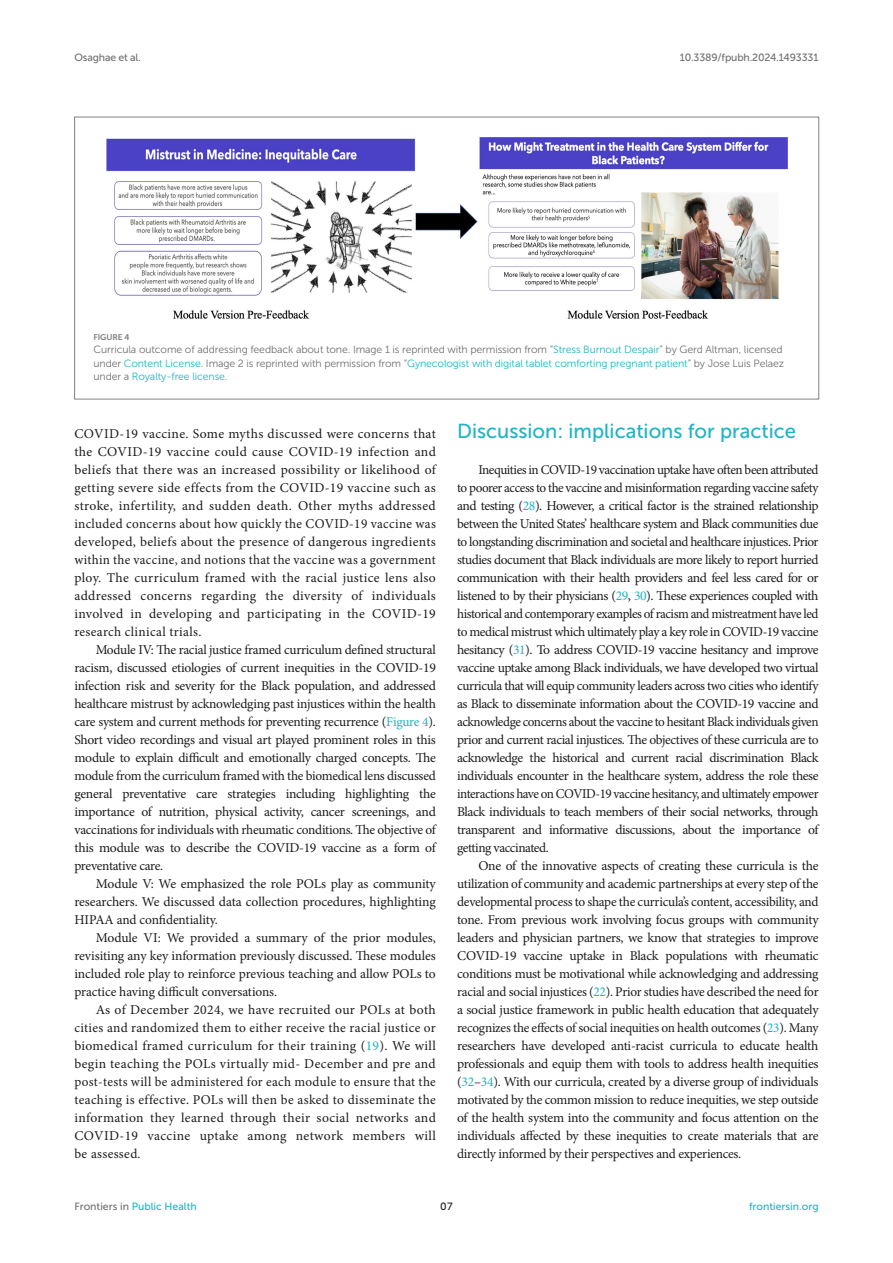
<style>
.page{position:relative;width:893px;height:1263px;background:#fff}
.page>*{position:absolute;margin:0;border:0;box-sizing:border-box;transform-origin:0 0}
.HEAD_1{font:20.25px "Museo Sans 500";color:#1db5c3}
.TEXT{font:13.5px/18px "Minion Pro";letter-spacing:-.01em;color:#1b1c1b;text-align:justify}
.FIG_LEG{font:10.5px/13.5px "Museo Sans 300";letter-spacing:-.01em;color:#706f70}
.t1{font:10.5px "Museo Sans 500";letter-spacing:-.015em;color:#706f70}
.t2{font:10.5px "Museo Sans 500";color:#1db5c3}
.t3{font:10.5px "Museo Sans 500";color:#1b1c1b}
.FIG_HD{font:8.25px "Museo Sans 700";letter-spacing:-.01em;color:#7e7f7f}
.s1{color:#1db5c3}
.s2{color:#706f70}
</style>
<div class="page">
<img style="left:106px;top:137px;width:682px;height:182px">
<p class="t1" style="left:74px;top:51px;width:68px">Osaghae et al.</p>
<p class="t1" style="left:680px;top:51px;width:140px">10.3389/fpubh.2024.1493331</p>
<p class="FIG_HD" style="left:94px;top:332px;width:37px">FIGURE 4</p>
<p class="FIG_LEG" style="left:94px;top:343px;width:692px">Curricula outcome of addressing feedback about tone. Image 1 is reprinted with permission from “<span class="s1">Stress Burnout Despair</span>” by Gerd Altman, licensed under <span class="s1">Content License</span>. Image 2 is reprinted with permission from “<span class="s1">Gynecologist with digital tablet comforting pregnant patient</span>” by Jose Luis Pelaez under a <span class="s1">Royalty-free license</span>.</p>
<p class="TEXT" style="left:74px;top:425px;width:363px">COVID-19 vaccine. Some myths discussed were concerns that the COVID-19 vaccine could cause COVID-19 infection and beliefs that there was an increased possibility or likelihood of getting severe side effects from the COVID-19 vaccine such as stroke, infertility, and sudden death. Other myths addressed included concerns about how quickly the COVID-19 vaccine was developed, beliefs about the presence of dangerous ingredients within the vaccine, and notions that the vaccine was a government ploy. The curriculum framed with the racial justice lens also addressed concerns regarding the diversity of individuals involved in developing and participating in the COVID-19 research clinical trials.</p>
<p class="TEXT" style="left:74px;top:641px;width:363px;text-indent:21px">Module IV: The racial justice framed curriculum defined structural racism, discussed etiologies of current inequities in the COVID-19 infection risk and severity for the Black population, and addressed healthcare mistrust by acknowledging past injustices within the health care system and current methods for preventing recurrence (<span class="s1">Figure 4</span>).<br>Short video recordings and visual art played prominent roles in this module to explain difficult and emotionally charged concepts. The module from the curriculum framed with the biomedical lens discussed general preventative care strategies including highlighting the importance of nutrition, physical activity, cancer screenings, and vaccinations for individuals with rheumatic conditions. The objective of this module was to describe the COVID-19 vaccine as a form of preventative care.</p>
<p class="TEXT" style="left:74px;top:875px;width:363px;text-indent:21px">Module V: We emphasized the role POLs play as community researchers. We discussed data collection procedures, highlighting HIPAA and confidentiality.</p>
<p class="TEXT" style="left:74px;top:929px;width:363px;text-indent:21px">Module VI: We provided a summary of the prior modules, revisiting any key information previously discussed. These modules included role play to reinforce previous teaching and allow POLs to practice having difficult conversations.</p>
<p class="TEXT" style="left:74px;top:1001px;width:363px;text-indent:21px">As of December 2024, we have recruited our POLs at both cities and randomized them to either receive the racial justice or biomedical framed curriculum for their training (<span class="s1">19</span>). We will begin teaching the POLs virtually mid- December and pre and post-tests will be administered for each module to ensure that the teaching is effective. POLs will then be asked to disseminate the information they learned through their social networks and COVID-19 vaccine uptake among network members will be assessed.</p>
<p class="HEAD_1" style="left:457px;top:420px;width:341px">Discussion: implications for practice</p>
<p class="TEXT" style="left:457px;top:461px;width:363px;text-indent:21px">Inequities in COVID-19 vaccination uptake have often been attributed to poorer access to the vaccine and misinformation regarding vaccine safety and testing (<span class="s1">28</span>). However, a critical factor is the strained relationship between the United States’ healthcare system and Black communities due to longstanding discrimination and societal and healthcare injustices. Prior studies document that Black individuals are more likely to report hurried communication with their health providers and feel less cared for or listened to by their physicians (<span class="s1">29</span>, <span class="s1">30</span>). These experiences coupled with historical and contemporary examples of racism and mistreatment have led to medical mistrust which ultimately play a key role in COVID-19 vaccine hesitancy (<span class="s1">31</span>). To address COVID-19 vaccine hesitancy and improve vaccine uptake among Black individuals, we have developed two virtual curricula that will equip community leaders across two cities who identify as Black to disseminate information about the COVID-19 vaccine and acknowledge concerns about the vaccine to hesitant Black individuals given prior and current racial injustices. The objectives of these curricula are to acknowledge the historical and current racial discrimination Black individuals encounter in the healthcare system, address the role these interactions have on COVID-19 vaccine hesitancy, and ultimately empower Black individuals to teach members of their social networks, through transparent and informative discussions, about the importance of getting vaccinated.</p>
<p class="TEXT" style="left:457px;top:857px;width:363px;text-indent:21px">One of the innovative aspects of creating these curricula is the utilization of community and academic partnerships at every step of the developmental process to shape the curricula’s content, accessibility, and tone. From previous work involving focus groups with community leaders and physician partners, we know that strategies to improve COVID-19 vaccine uptake in Black populations with rheumatic conditions must be motivational while acknowledging and addressing racial and social injustices (<span class="s1">22</span>). Prior studies have described the need for a social justice framework in public health education that adequately recognizes the effects of social inequities on health outcomes (<span class="s1">23</span>). Many researchers have developed anti-racist curricula to educate health professionals and equip them with tools to address health inequities (<span class="s1">32</span>–<span class="s1">34</span>). With our curricula, created by a diverse group of individuals motivated by the common mission to reduce inequities, we step outside of the health system into the community and focus attention on the individuals affected by these inequities to create materials that are directly informed by their perspectives and experiences.</p>
<p class="t2" style="left:74px;top:1200px;width:124px"><span class="s2">Frontiers in</span> Public Health</p>
<p class="t3" style="left:440px;top:1200px;width:14px">07</p>
<p class="t2" style="left:749px;top:1200px;width:71px">frontiersin.org</p>
</div>
